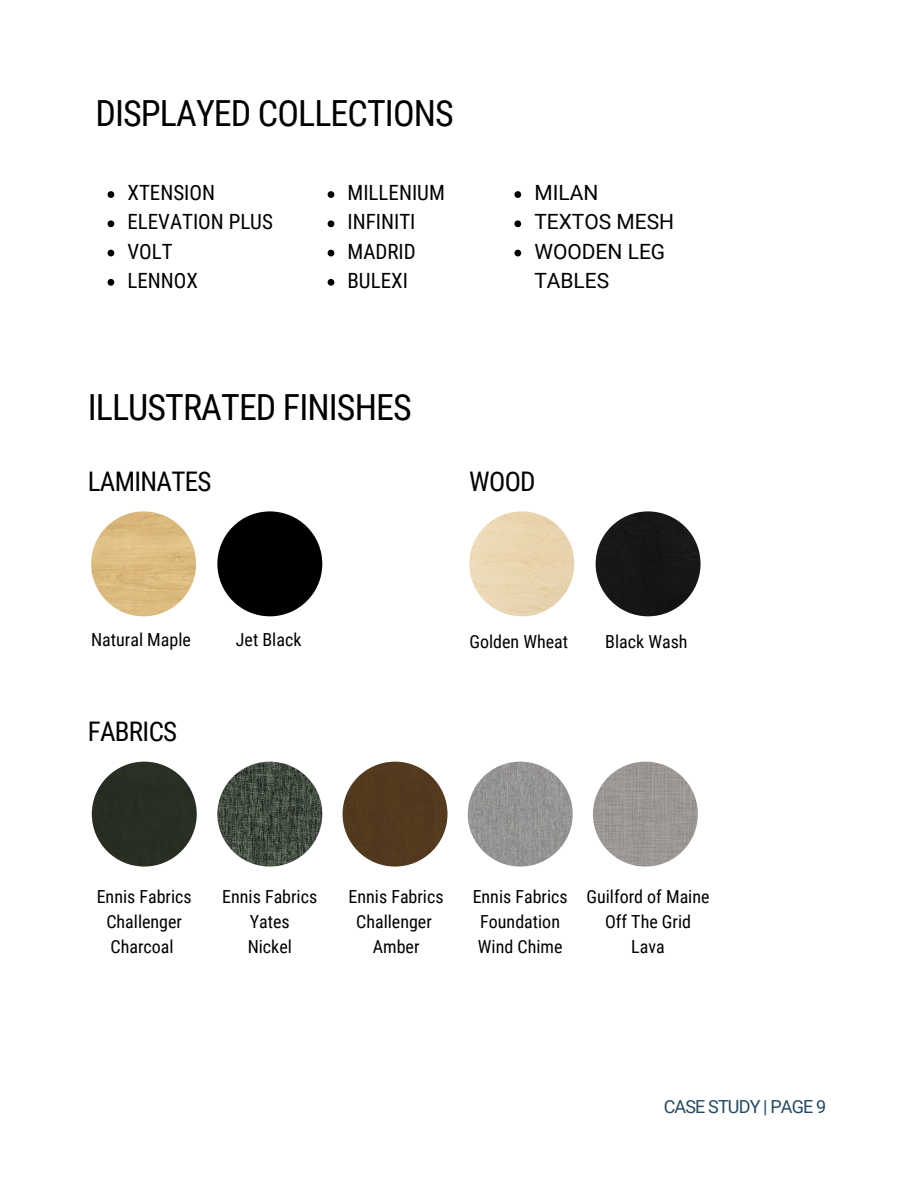
<style>
.page{position:relative;width:918px;height:1188px;background:#fff}
.page>*{position:absolute;margin:0;border:0;box-sizing:border-box;transform-origin:0 0}
.t1{font:36px "Roboto Condensed";letter-spacing:-.025em;color:#000}
.t2{font:27px "Roboto Condensed";letter-spacing:-.025em;color:#000}
.t3{font:21px "Roboto Condensed";color:#000}
.t4{font:21px/29.2px "Roboto";color:#000}
.t5{font:18px "Roboto Condensed";color:#000}
.t6{font:18px "Roboto";letter-spacing:-.05em;color:#244a63}
</style>
<div class="page">
<div style="left:92px;top:762px;width:105px;height:105px;background:#282e23;border-radius:50%"></div>
<img style="left:91px;top:511px;width:105px;height:105px;border-radius:50%">
<div style="left:217px;top:511px;width:105px;height:105px;background:#000;border-radius:50%"></div>
<div style="left:596px;top:511px;width:105px;height:105px;background:#161616;border-radius:50%"></div>
<img style="left:469px;top:511px;width:105px;height:105px;border-radius:50%">
<img style="left:468px;top:762px;width:105px;height:105px;border-radius:50%">
<img style="left:217px;top:762px;width:105px;height:105px;border-radius:50%">
<div style="left:343px;top:762px;width:105px;height:105px;background:#53391e;border-radius:50%"></div>
<img style="left:593px;top:762px;width:105px;height:105px;border-radius:50%">
<svg style="left:108px;top:191px;width:6px;height:7px"></svg>
<svg style="left:108px;top:220px;width:6px;height:7px"></svg>
<svg style="left:108px;top:250px;width:6px;height:6px"></svg>
<svg style="left:108px;top:279px;width:6px;height:7px"></svg>
<svg style="left:328px;top:191px;width:6px;height:7px"></svg>
<svg style="left:328px;top:220px;width:6px;height:7px"></svg>
<svg style="left:328px;top:250px;width:6px;height:6px"></svg>
<svg style="left:328px;top:279px;width:6px;height:7px"></svg>
<svg style="left:514px;top:191px;width:7px;height:7px"></svg>
<svg style="left:514px;top:220px;width:7px;height:7px"></svg>
<svg style="left:514px;top:250px;width:7px;height:6px"></svg>
<h2 class="t1" style="left:95px;top:92px;width:360px">DISPLAYED COLLECTIONS</h2>
<p class="t3" style="left:127px;top:181px;width:89px">XTENSION</p>
<p class="t3" style="left:127px;top:210px;width:147px">ELEVATION PLUS</p>
<p class="t3" style="left:127px;top:239px;width:47px">VOLT</p>
<p class="t3" style="left:127px;top:268px;width:72px">LENNOX</p>
<h2 class="t3" style="left:348px;top:181px;width:99px">MILLENIUM</h2>
<p class="t3" style="left:348px;top:210px;width:69px">INFINITI</p>
<p class="t3" style="left:348px;top:239px;width:70px">MADRID</p>
<p class="t3" style="left:348px;top:268px;width:62px">BULEXI</p>
<p class="t4" style="left:534px;top:178px;width:65px">MILAN</p>
<p class="t4" style="left:534px;top:208px;width:141px">TEXTOS MESH</p>
<p class="t4" style="left:534px;top:237px;width:132px">WOODEN LEG<br>TABLES</p>
<p class="t1" style="left:88px;top:387px;width:326px">ILLUSTRATED FINISHES</p>
<p class="t2" style="left:88px;top:466px;width:125px">LAMINATES</p>
<p class="t2" style="left:469px;top:466px;width:68px">WOOD</p>
<h2 class="t5" style="left:91px;top:630px;width:101px">Natural Maple</h2>
<p class="t5" style="left:236px;top:630px;width:67px">Jet Black</p>
<p class="t2" style="left:88px;top:716px;width:91px">FABRICS</p>
<h4 class="t5" style="left:469px;top:631px;width:100px">Golden Wheat</h4>
<p class="t5" style="left:605px;top:631px;width:84px">Black Wash</p>
<p class="t5" style="left:97px;top:886px;width:96px">Ennis Fabrics</p>
<p class="t5" style="left:106px;top:911px;width:77px">Challenger</p>
<h1 class="t5" style="left:111px;top:936px;width:65px">Charcoal</h1>
<p class="t5" style="left:222px;top:886px;width:96px">Ennis Fabrics</p>
<p class="t5" style="left:250px;top:911px;width:41px">Yates</p>
<p class="t5" style="left:248px;top:936px;width:46px">Nickel</p>
<p class="t5" style="left:349px;top:886px;width:96px">Ennis Fabrics</p>
<p class="t5" style="left:356px;top:911px;width:77px">Challenger</p>
<p class="t5" style="left:373px;top:936px;width:48px">Amber</p>
<p class="t5" style="left:473px;top:886px;width:96px">Ennis Fabrics</p>
<p class="t5" style="left:480px;top:911px;width:81px">Foundation</p>
<p class="t5" style="left:478px;top:936px;width:86px">Wind Chime</p>
<p class="t5" style="left:587px;top:886px;width:125px">Guilford of Maine</p>
<p class="t5" style="left:605px;top:911px;width:88px">Off The Grid</p>
<p class="t5" style="left:631px;top:936px;width:35px">Lava</p>
<p class="t6" style="left:664px;top:1096px;width:164px">CASE STUDY | PAGE 9</p>
</div>
